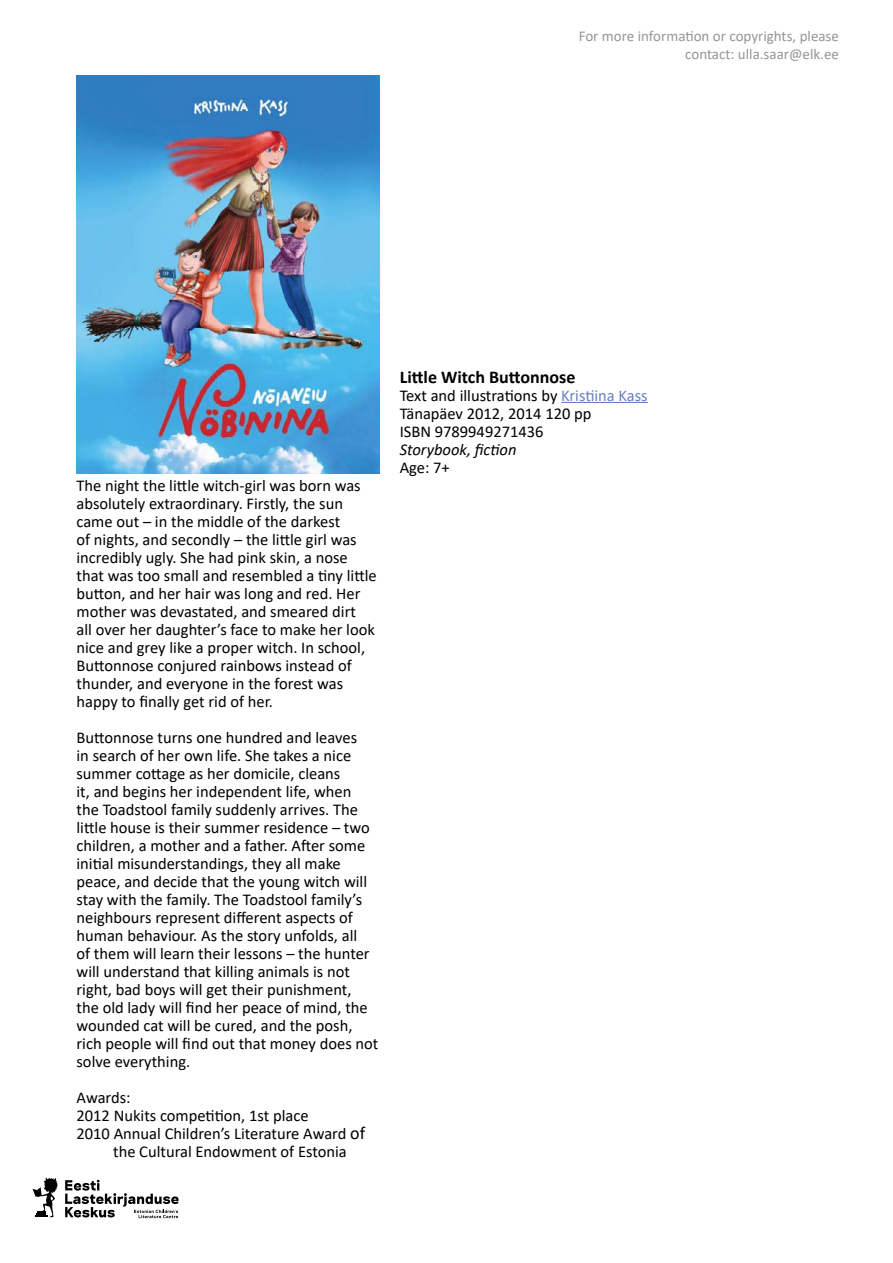
<style>
.page{position:relative;width:893px;height:1263px;background:#fff}
.page>*{position:absolute;margin:0;border:0;box-sizing:border-box;transform-origin:0 0}
.t1{font:700 18px "Calibri";color:#000}
.t2{font:16.5px/18px "Calibri";color:#000}
.t3{font:italic 16.5px "Calibri";color:#000}
.t4{font:15px/18px "Calibri";color:#939598;text-align:right}
.s1{font-size:18px}
.s2{color:#6680c0}
</style>
<div class="page">
<svg style="left:65px;top:1180px;width:114px;height:38px"></svg>
<svg style="left:33px;top:1177px;width:25px;height:40px"></svg>
<hr style="left:561px;top:402px;width:87px;height:1px;background:#6680c0">
<img style="left:77px;top:76px;width:303px;height:397px">
<p class="t4" style="left:579px;top:27px;width:262px">For more information or copyrights, please contact: ulla.saar@elk.ee</p>
<p class="t2" style="left:77px;top:476px;width:302px">The night the little witch-girl was born was absolutely extraordinary. Firstly, the sun came out – in the middle of the darkest<br>of nights, and secondly – the little girl was incredibly ugly. She had pink skin, a nose that was too small and resembled a tiny little button, and her hair was long and red. Her mother was devastated, and smeared dirt<br>all over her daughter’s face to make her look nice and grey like a proper witch. In school, Buttonnose conjured rainbows instead of thunder, and everyone in the forest was happy to finally get rid of her.</p>
<p class="t2" style="left:77px;top:728px;width:303px">Buttonnose turns one hundred and leaves<br>in search of her own life. She takes a nice summer cottage as her domicile, cleans<br>it, and begins her independent life, when<br>the Toadstool family suddenly arrives. The little house is their summer residence – two children, a mother and a father. After some initial misunderstandings, they all make peace, and decide that the young witch will stay with the family. The Toadstool family’s neighbours represent different aspects of human behaviour. As the story unfolds, all<br>of them will learn their lessons – the hunter will understand that killing animals is not right, bad boys will get their punishment,<br>the old lady will find her peace of mind, the wounded cat will be cured, and the posh, rich people will find out that money does not solve everything.</p>
<p class="t2" style="left:77px;top:1088px;width:56px">Awards:</p>
<p class="t2" style="left:77px;top:1106px;width:234px">2012 Nukits competition, 1st place</p>
<p class="t2" style="left:77px;top:1124px;width:290px">2010 Annual Children’s Literature Award <span class="s1">of</span></p>
<p class="t2" style="left:113px;top:1142px;width:235px">the Cultural Endowment of Estonia</p>
<p class="t1" style="left:400px;top:364px;width:177px">Little Witch Buttonnose</p>
<p class="t2" style="left:400px;top:386px;width:249px">Text and illustrations by <span class="s2">Kristiina Kass<br></span>Tänapäev 2012, 2014 120 pp<br>ISBN 9789949271436</p>
<p class="t3" style="left:400px;top:438px;width:118px">Storybook, fiction</p>
<p class="t2" style="left:400px;top:458px;width:52px">Age: 7+</p>
</div>
